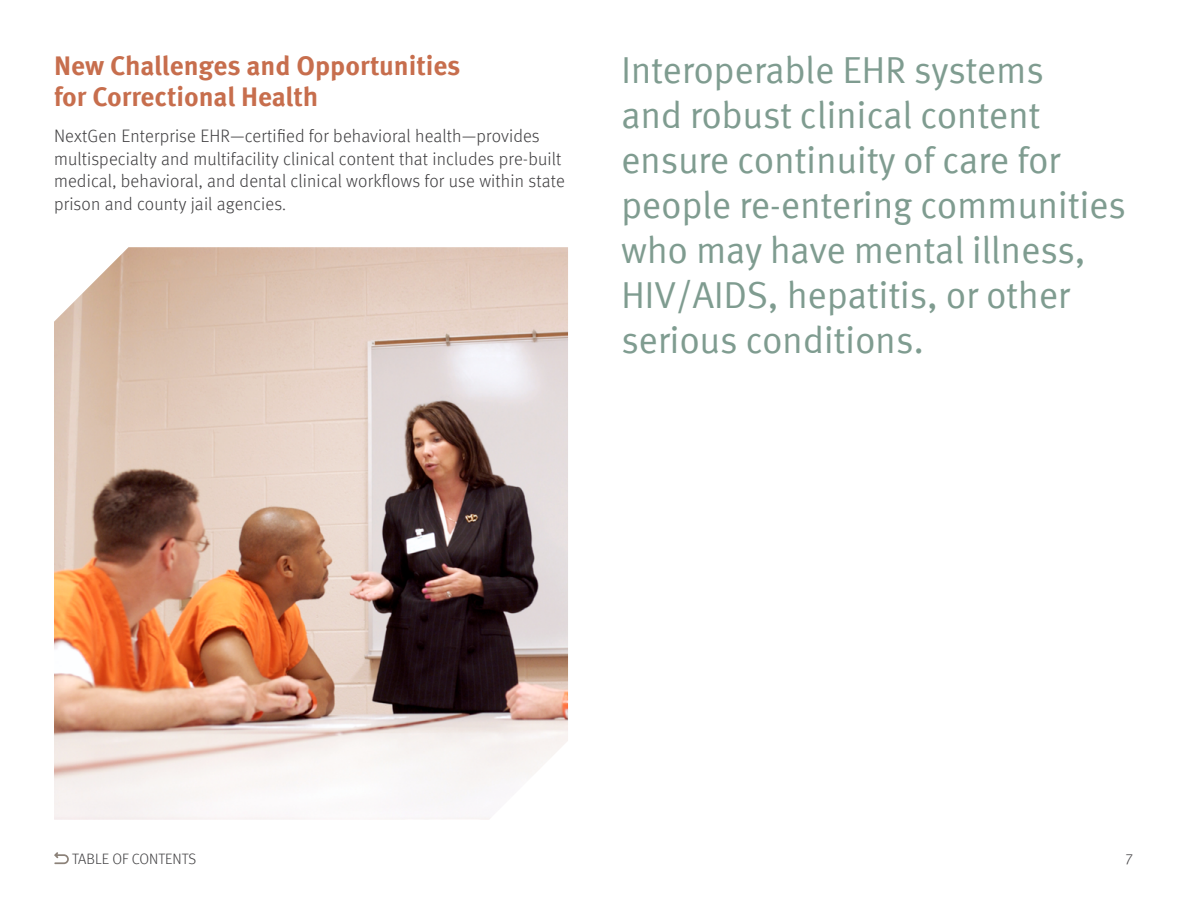
<style>
.page{position:relative;width:1188px;height:918px;background:#fff}
.page>*{position:absolute;margin:0;border:0;box-sizing:border-box;transform-origin:0 0}
.t1{font:37.5px/45px "Meta Offc Norm";letter-spacing:-.01em;color:#7f9c90}
.t2{font:700 27px/31.5px "Meta Offc";color:#c76e4d}
.t3{font:300 18px/22.5px "Meta Offc";letter-spacing:.01em;color:#414042}
.t4{font:300 15px "Meta Offc";color:#414042}
</style>
<div class="page">
<img style="left:54px;top:247px;width:514px;height:573px">
<svg style="left:54px;top:852px;width:15px;height:12px"></svg>
<h2 class="t2" style="left:54px;top:50px;width:408px">New Challenges and Opportunities for Correctional Health</h2>
<p class="t3" style="left:54px;top:125px;width:512px">NextGen Enterprise EHR—certified for behavioral health—provides multispecialty and multifacility clinical content that includes pre-built medical, behavioral, and dental clinical workflows for use within state prison and county jail agencies.</p>
<h1 class="t1" style="left:621px;top:48px;width:507px">Interoperable EHR systems<br>and robust clinical content ensure continuity of care for people re-entering communities who may have mental illness,<br>HIV/AIDS, hepatitis, or other serious conditions.</h1>
<p class="t4" style="left:72px;top:850px;width:125px">TABLE OF CONTENTS</p>
<p class="t4" style="left:1125px;top:850px;width:10px">7</p>
</div>
